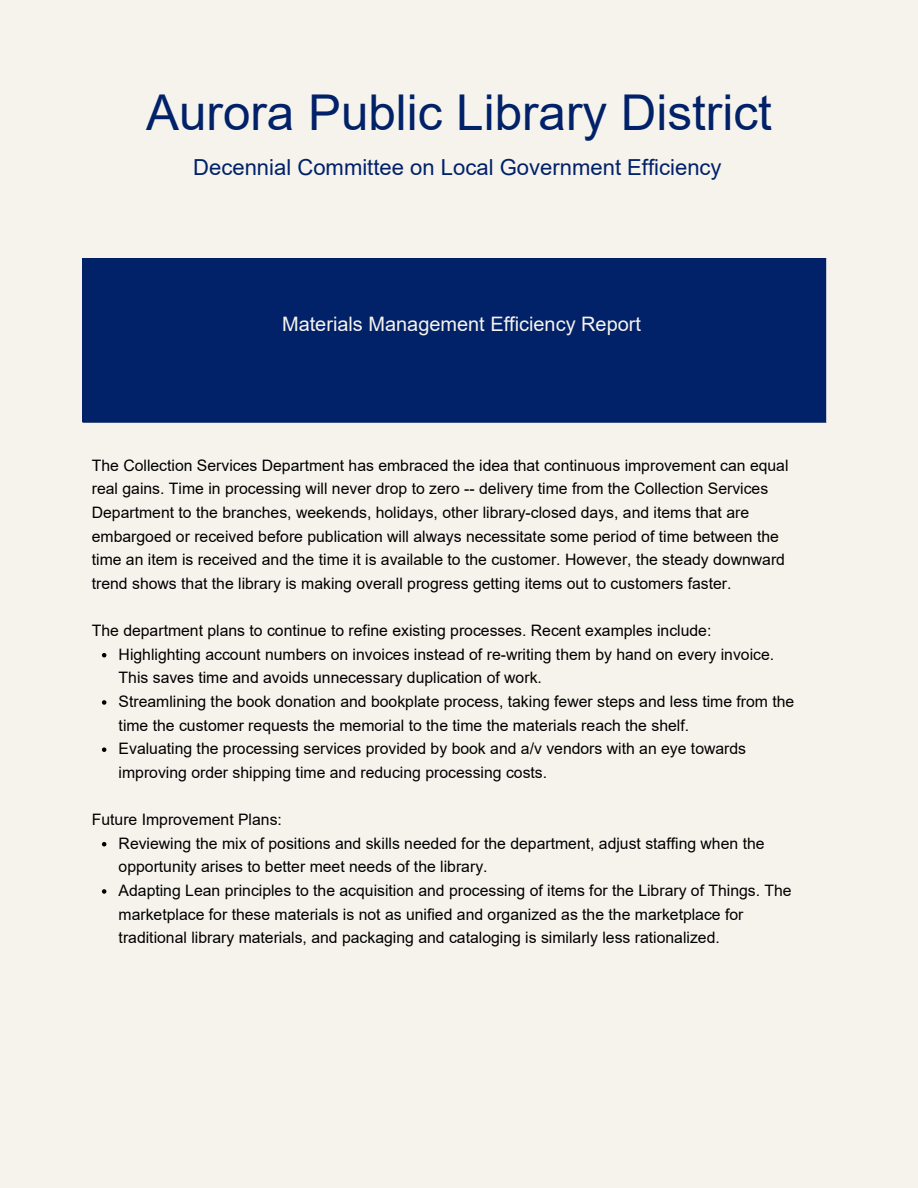
<style>
.page{position:relative;width:918px;height:1188px;background:#f6f3ec}
.page>*{position:absolute;margin:0;border:0;box-sizing:border-box;transform-origin:0 0}
.t1{font:49.35px "Arial";color:#012169}
.t2{font:22.05px "Arial";color:#012169}
.t3{font:19.95px "Arial";color:#f6f3ec}
.t4{font:15.75px/23.7px "Arial";color:#000}
</style>
<div class="page">
<div style="left:83px;top:258px;width:743px;height:164px;background:#012169"></div>
<hr style="left:83px;top:422px;width:743px;height:1px;background:#012169">
<svg style="left:102px;top:653px;width:4px;height:4px"></svg>
<svg style="left:102px;top:700px;width:4px;height:5px"></svg>
<svg style="left:102px;top:747px;width:4px;height:5px"></svg>
<svg style="left:102px;top:842px;width:4px;height:4px"></svg>
<svg style="left:102px;top:889px;width:4px;height:5px"></svg>
<h1 class="t1" style="left:146px;top:85px;width:627px">Aurora Public Library District</h1>
<h2 class="t2" style="left:193px;top:155px;width:530px">Decennial Committee on Local Government Efficiency</h2>
<h2 class="t3" style="left:282px;top:313px;width:360px">Materials Management Efficiency Report</h2>
<p class="t4" style="left:92px;top:453px;width:698px">The Collection Services Department has embraced the idea that continuous improvement can equal real gains. Time in processing will never drop to zero -- delivery time from the Collection Services Department to the branches, weekends, holidays, other library-closed days, and items that are embargoed or received before publication will always necessitate some period of time between the time an item is received and the time it is available to the customer. However, the steady downward trend shows that the library is making overall progress getting items out to customers faster.</p>
<p class="t4" style="left:92px;top:619px;width:621px">The department plans to continue to refine existing processes. Recent examples include:</p>
<p class="t4" style="left:119px;top:642px;width:657px">Highlighting account numbers on invoices instead of re-writing them by hand on every invoice.<br>This saves time and avoids unnecessary duplication of work.</p>
<p class="t4" style="left:119px;top:690px;width:677px">Streamlining the book donation and bookplate process, taking fewer steps and less time from the time the customer requests the memorial to the time the materials reach the shelf.</p>
<p class="t4" style="left:119px;top:737px;width:629px">Evaluating the processing services provided by book and a/v vendors with an eye towards improving order shipping time and reducing processing costs.</p>
<p class="t4" style="left:92px;top:808px;width:192px">Future Improvement Plans:</p>
<p class="t4" style="left:119px;top:831px;width:647px">Reviewing the mix of positions and skills needed for the department, adjust staffing when the opportunity arises to better meet needs of the library.</p>
<p class="t4" style="left:119px;top:879px;width:675px">Adapting Lean principles to the acquisition and processing of items for the Library of Things. The marketplace for these materials is not as unified and organized as the the marketplace for traditional library materials, and packaging and cataloging is similarly less rationalized.</p>
</div>
